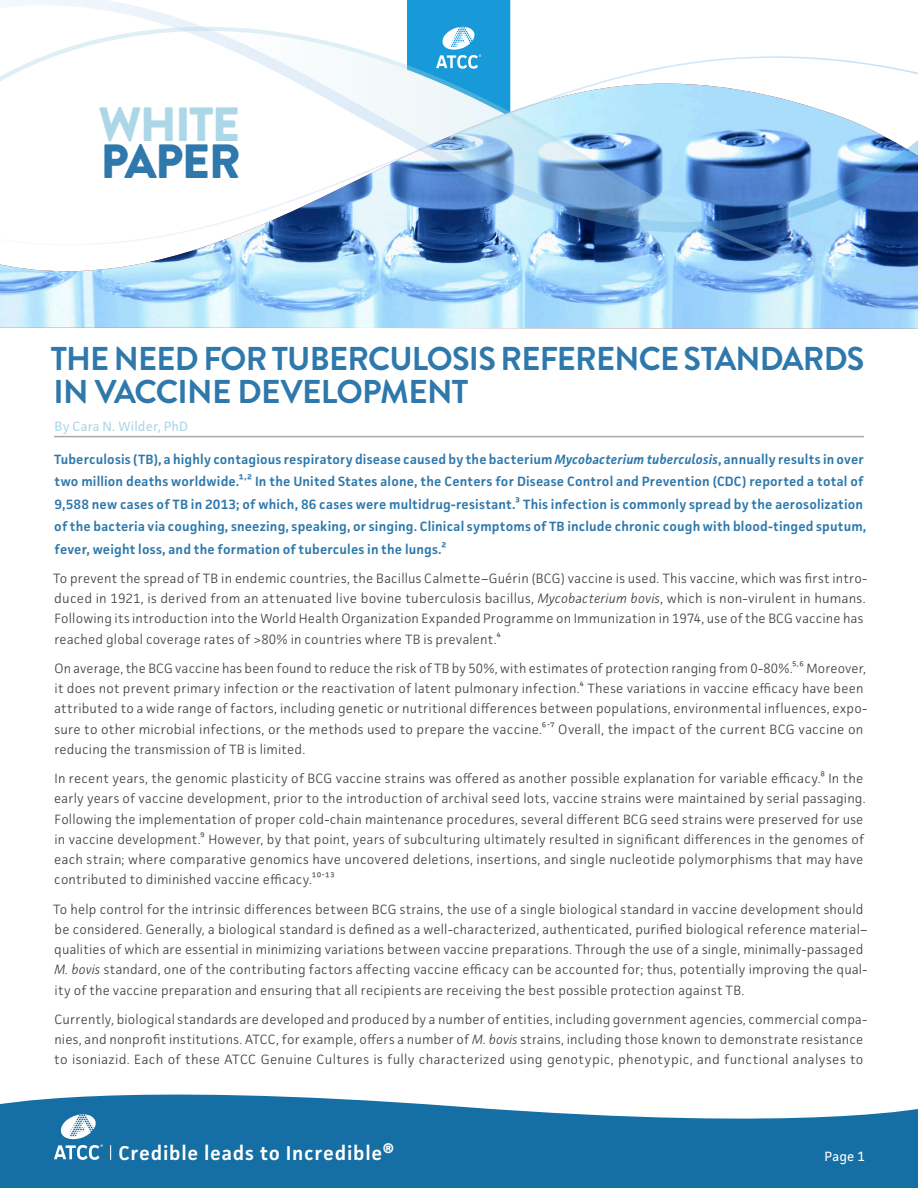
<style>
.page{position:relative;width:918px;height:1188px;background:#fff}
.page>*{position:absolute;margin:0;border:0;box-sizing:border-box;transform-origin:0 0}
.t1{font:900 48px "Brandon Grotesque";letter-spacing:-.04em;color:#abd7e7}
.t2{font:900 48px "Brandon Grotesque";letter-spacing:-.03em;color:#2e78ab}
.t3{font:700 33px/33px "Brandon Grotesque";letter-spacing:-.025em;color:#2e78ab}
.t4{font:600 20.1px "Facit";letter-spacing:.035em;color:#fff}
.t5{font:300 13.5px/20.2px "Facit";letter-spacing:.015em;color:#3e3e3f}
.Intro_Paragraph{font:600 13.5px/22.5px "Facit";letter-spacing:.015em;color:#2e78ab}
.Author{font:13.5px "Facit";letter-spacing:.015em;color:#abd7e7}
.t6{font:13.5px "Facit";color:#fff}
.s1{font-style:italic}
</style>
<div class="page">
<img style="left:0;top:287px;width:918px;height:42px">
<svg style="left:0;top:246px;width:918px;height:41px;background:#a1c9e8"></svg>
<svg style="left:6px;top:0;width:505px;height:56px"></svg>
<svg style="left:0;top:56px;width:918px;height:190px"></svg>
<svg style="left:0;top:1094px;width:918px;height:94px;background:#3682b0"></svg>
<svg style="left:54px;top:1112px;width:49px;height:48px"></svg>
<svg style="left:110px;top:1145px;width:1px;height:15px"></svg>
<svg style="left:407px;top:0;width:103px;height:117px"></svg>
<hr style="left:54px;top:436px;width:810px;height:1px;background:#a7a8aa">
<h1 class="t1" style="left:99px;top:90px;width:143px">WHITE</h1>
<h1 class="t2" style="left:100px;top:128px;width:142px">PAPER</h1>
<h1 class="t3" style="left:51px;top:343px;width:815px">THE NEED FOR TUBERCULOSIS REFERENCE STANDARDS<br>IN VACCINE DEVELOPMENT</h1>
<p class="Author" style="left:55px;top:418px;width:135px">By Cara N. Wilder, PhD</p>
<p class="Intro_Paragraph" style="left:54px;top:447px;width:814px">Tuberculosis (TB), a highly contagious respiratory disease caused by the bacterium <span class="s1">Mycobacterium tuberculosis</span>, annually results in over two million deaths worldwide.¹,² In the United States alone, the Centers for Disease Control and Prevention (CDC) reported a total of 9,588 new cases of TB in 2013; of which, 86 cases were multidrug-resistant.³ This infection is commonly spread by the aerosolization of the bacteria via coughing, sneezing, speaking, or singing. Clinical symptoms of TB include chronic cough with blood-tinged sputum, fever, weight loss, and the formation of tubercules in the lungs.²</p>
<p class="t5" style="left:53px;top:568px;width:815px">To prevent the spread of TB in endemic countries, the Bacillus Calmette–Guérin (BCG) vaccine is used. This vaccine, which was first intro&shy;duced in 1921, is derived from an attenuated live bovine tuberculosis bacillus, <span class="s1">Mycobacterium bovis</span>, which is non-virulent in humans.<br>Following its introduction into the World Health Organization Expanded Programme on Immunization in 1974, use of the BCG vaccine has reached global coverage rates of &gt;80% in countries where TB is prevalent.⁴</p>
<p class="t5" style="left:54px;top:658px;width:814px">On average, the BCG vaccine has been found to reduce the risk of TB by 50%, with estimates of protection ranging from 0-80%.⁵,⁶ Moreover, it does not prevent primary infection or the reactivation of latent pulmonary infection.⁴ These variations in vaccine efficacy have been attributed to a wide range of factors, including genetic or nutritional differences between populations, environmental influences, expo&shy;sure to other microbial infections, or the methods used to prepare the vaccine.⁶-⁷ Overall, the impact of the current BCG vaccine on reducing the transmission of TB is limited.</p>
<p class="t5" style="left:54px;top:768px;width:813px">In recent years, the genomic plasticity of BCG vaccine strains was offered as another possible explanation for variable efficacy.⁸ In the early years of vaccine development, prior to the introduction of archival seed lots, vaccine strains were maintained by serial passaging.<br>Following the implementation of proper cold-chain maintenance procedures, several different BCG seed strains were preserved for use in vaccine development.⁹ However, by that point, years of subculturing ultimately resulted in significant differences in the genomes of each strain; where comparative genomics have uncovered deletions, insertions, and single nucleotide polymorphisms that may have contributed to diminished vaccine efficacy.¹⁰-¹³</p>
<p class="t5" style="left:53px;top:898px;width:815px">To help control for the intrinsic differences between BCG strains, the use of a single biological standard in vaccine development should be considered. Generally, a biological standard is defined as a well-characterized, authenticated, purified biological reference material– qualities of which are essential in minimizing variations between vaccine preparations. Through the use of a single, minimally-passaged <span class="s1">M. bovis</span> standard, one of the contributing factors affecting vaccine efficacy can be accounted for; thus, potentially improving the qual&shy;ity of the vaccine preparation and ensuring that all recipients are receiving the best possible protection against TB.</p>
<p class="t5" style="left:54px;top:1009px;width:814px">Currently, biological standards are developed and produced by a number of entities, including government agencies, commercial compa&shy;nies, and nonprofit institutions. ATCC, for example, offers a number of <span class="s1">M. bovis</span> strains, including those known to demonstrate resistance to isoniazid. Each of these ATCC Genuine Cultures is fully characterized using genotypic, phenotypic, and functional analyses to</p>
<h3 class="t4" style="left:118px;top:1141px;width:277px">Credible leads to Incredible®</h3>
<p class="t6" style="left:824px;top:1148px;width:42px">Page 1</p>
</div>
